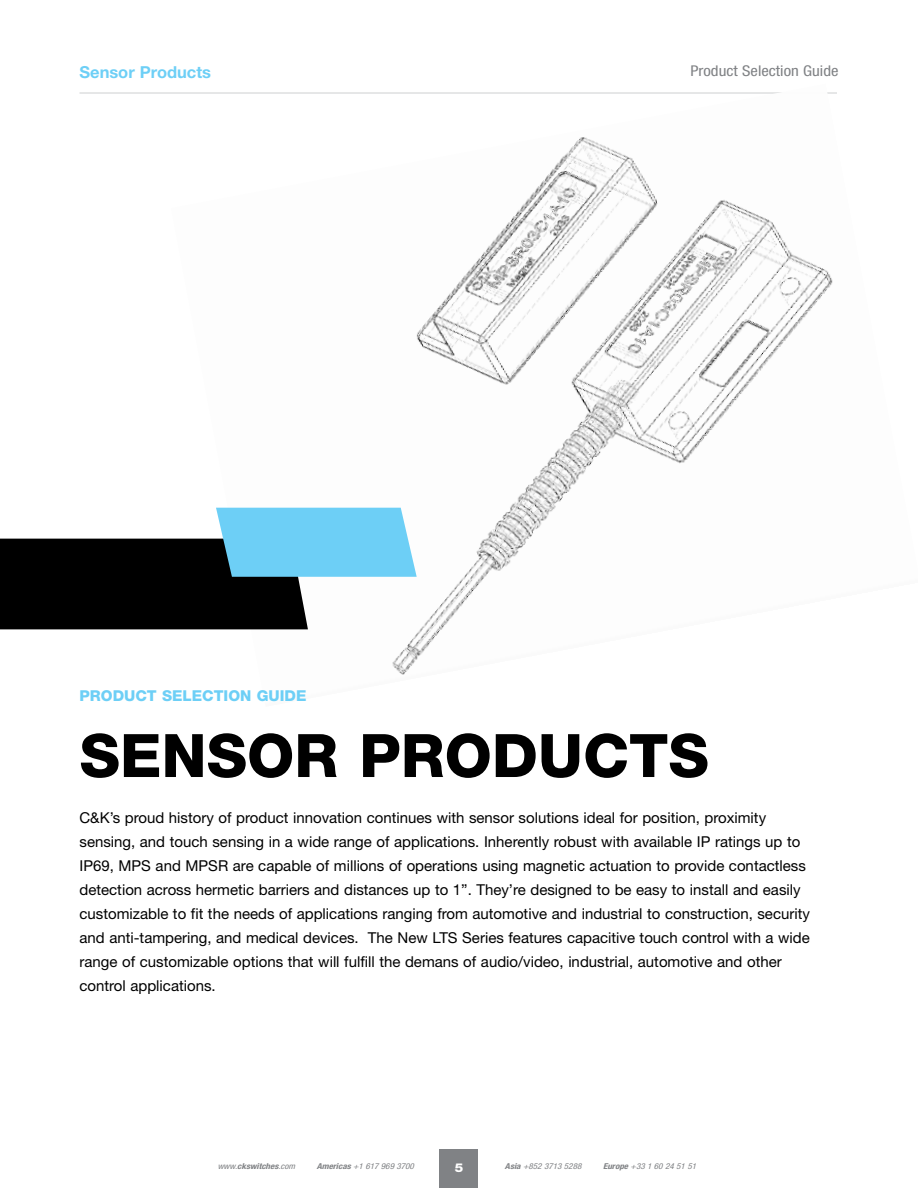
<style>
.page{position:relative;width:918px;height:1188px;background:#fff}
.page>*{position:absolute;margin:0;border:0;box-sizing:border-box;transform-origin:0 0}
.t1{font:800 60px "Helvetica Neue LT Std";color:#000}
.t2{font:700 16.5px "Helvetica Neue LT Std";color:#6dcff6}
.t3{font:15px/24px "Helvetica Neue LT Std";color:#000}
.t4{font:800 15px "Helvetica Neue LT Std";color:#6dcff6}
.t5{font:condensed 14.85px "Helvetica Neue LT Std";color:#808285;scale:1.12 1}
.t6{font:800 12.15px "Helvetica Neue LT Std";color:#fff;scale:1.11 1}
.t7{font:italic condensed 8.1px "Helvetica Neue LT Std";color:#808285;scale:1.12 1}
.t8{font:italic 700 condensed 8.1px "Helvetica Neue LT Std";color:#808285;scale:1.12 1}
.s1{font-weight:400}
.s2{font-weight:700}
</style>
<div class="page">
<div style="left:440px;top:1149px;width:38px;height:39px;background:#808285"></div>
<hr style="left:80px;top:93px;width:757px;height:1px;background:#cdcfd0">
<img style="left:171px;top:92px;width:666px;height:583px">
<svg style="left:0;top:508px;width:417px;height:121px"></svg>
<p class="t2" style="left:80px;top:62px;width:133px">Sensor Products</p>
<p class="t5" style="left:691px;top:63px;width:134px">Product Selection Guide</p>
<p class="t4" style="left:80px;top:687px;width:228px">PRODUCT SELECTION GUIDE</p>
<h1 class="t1" style="left:80px;top:720px;width:631px">SENSOR PRODUCTS</h1>
<p class="t3" style="left:80px;top:805px;width:732px">C&amp;K’s proud history of product innovation continues with sensor solutions ideal for position, proximity sensing, and touch sensing in a wide range of applications. Inherently robust with available IP ratings up to IP69, MPS and MPSR are capable of millions of operations using magnetic actuation to provide contactless detection across hermetic barriers and distances up to 1”. They’re designed to be easy to install and easily customizable to fit the needs of applications ranging from automotive and industrial to construction, security and anti-tampering, and medical devices. The New LTS Series features capacitive touch control with a wide range of customizable options that will fulfill the demans of audio/video, industrial, automotive and other control applications.</p>
<p class="t8" style="left:218px;top:1161px;width:71px"><span class="s1">www.</span>ckswitches<span class="s1">.com</span></p>
<p class="t7" style="left:317px;top:1161px;width:88px"><span class="s2">Americas</span> +1 617 969 3700</p>
<p class="t7" style="left:505px;top:1161px;width:70px"><span class="s2">Asia</span> +852 3713 5288</p>
<p class="t7" style="left:603px;top:1161px;width:85px"><span class="s2">Europe</span> +33 1 60 24 51 51</p>
<p class="t6" style="left:455px;top:1160px;width:9px">5</p>
</div>
